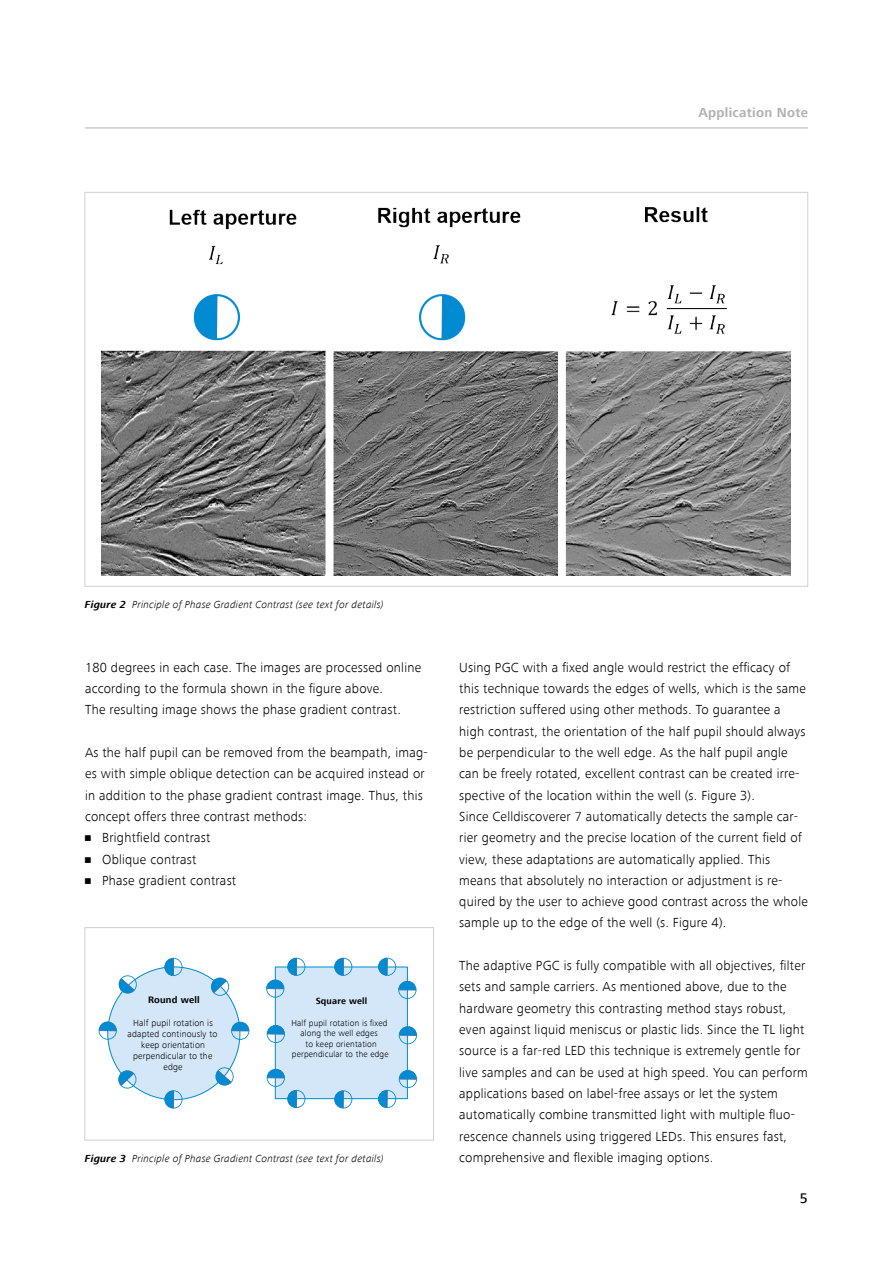
<style>
.page{position:relative;width:893px;height:1263px;background:#fff}
.page>*{position:absolute;margin:0;border:0;box-sizing:border-box;transform-origin:0 0}
.t1{font:500 14.25px "ZEISS Frutiger Next W1 G";color:#000}
.t2{font:300 13.5px/21.3px "ZEISS Frutiger Next W1 G";letter-spacing:.02em;color:#000}
.t3{font:700 13.5px "ZEISS Frutiger Next W1 G";letter-spacing:.02em;color:#b3b2b2}
.t4{font:italic 300 10.5px "ZEISS Frutiger Next W1 G";letter-spacing:.02em;color:#000}
.t5{font:700 9.6px "ZEISS Frutiger Next W1 G";letter-spacing:.02em;color:#000}
.t6{font:300 9.15px/11.1px "ZEISS Frutiger Next W1 G";letter-spacing:.02em;color:#000;text-align:center}
.t7{font:700 9.15px "ZEISS Frutiger Next W1 G";letter-spacing:.02em;color:#000}
.t8{font:300 8.85px/10.5px "ZEISS Frutiger Next W1 G";letter-spacing:.02em;color:#000;text-align:center}
.s1{font-weight:700}
</style>
<div class="page">
<hr style="left:85px;top:128px;width:723px;height:1px;background:#b3b2b2">
<img style="left:102px;top:207px;width:689px;height:369px">
<div style="left:275px;top:967px;width:132px;height:132px;background:#d4e7f8"></div>
<div style="left:275px;top:967px;width:133px;height:132px;border:1px solid #008bd2"></div>
<svg style="left:334px;top:958px;width:18px;height:18px"></svg>
<svg style="left:378px;top:958px;width:38px;height:41px"></svg>
<svg style="left:399px;top:1026px;width:18px;height:18px"></svg>
<svg style="left:266px;top:958px;width:39px;height:40px"></svg>
<svg style="left:267px;top:1025px;width:18px;height:18px"></svg>
<svg style="left:267px;top:1069px;width:38px;height:39px"></svg>
<svg style="left:378px;top:1070px;width:39px;height:38px"></svg>
<svg style="left:334px;top:1090px;width:18px;height:18px"></svg>
<div style="left:108px;top:967px;width:132px;height:133px;background:#d4e7f8;border-radius:50%"></div>
<svg style="left:99px;top:1021px;width:18px;height:19px"></svg>
<svg style="left:231px;top:1022px;width:18px;height:18px"></svg>
<svg style="left:164px;top:958px;width:18px;height:18px"></svg>
<svg style="left:214px;top:1067px;width:20px;height:19px"></svg>
<svg style="left:164px;top:1090px;width:18px;height:18px"></svg>
<svg style="left:118px;top:975px;width:20px;height:19px"></svg>
<svg style="left:118px;top:1070px;width:19px;height:18px"></svg>
<svg style="left:210px;top:977px;width:20px;height:19px"></svg>
<div style="left:85px;top:927px;width:349px;height:213px;border:1px solid #d0d0d0"></div>
<p class="t3" style="left:699px;top:105px;width:111px">Application Note</p>
<p class="t4" style="left:85px;top:598px;width:300px"><span class="s1">Figure 2</span> Principle of Phase Gradient Contrast (see text for details)</p>
<p class="t2" style="left:85px;top:657px;width:338px">180 degrees in each case. The images are processed online according to the formula shown in the figure above.<br>The resulting image shows the phase gradient contrast.</p>
<p class="t2" style="left:85px;top:742px;width:344px">As the half pupil can be removed from the beampath, imag&shy;es with simple oblique detection can be acquired instead or in addition to the phase gradient contrast image. Thus, this concept offers three contrast methods:</p>
<p class="t2" style="left:85px;top:827px;width:127px">• Brightfield contrast</p>
<p class="t2" style="left:85px;top:848px;width:113px">• Oblique contrast</p>
<p class="t2" style="left:85px;top:870px;width:153px">• Phase gradient contrast</p>
<p class="t5" style="left:148px;top:995px;width:53px">Round well</p>
<p class="t6" style="left:128px;top:1017px;width:91px">Half pupil rotation is adapted continously to keep orientation perpendicular to the edge</p>
<p class="t7" style="left:316px;top:996px;width:53px">Square well</p>
<p class="t8" style="left:291px;top:1017px;width:99px">Half pupil rotation is fixed along the well edges<br>to keep orientation perpendicular to the edge</p>
<p class="t4" style="left:85px;top:1152px;width:300px"><span class="s1">Figure 3</span> Principle of Phase Gradient Contrast (see text for details)</p>
<p class="t2" style="left:459px;top:657px;width:350px">Using PGC with a fixed angle would restrict the efficacy of this technique towards the edges of wells, which is the same restriction suffered using other methods. To guarantee a high contrast, the orientation of the half pupil should always be perpendicular to the well edge. As the half pupil angle can be freely rotated, excellent contrast can be created irre&shy;spective of the location within the well (s. Figure 3).<br>Since Celldiscoverer 7 automatically detects the sample car&shy;rier geometry and the precise location of the current field of view, these adaptations are automatically applied. This means that absolutely no interaction or adjustment is re&shy;quired by the user to achieve good contrast across the whole sample up to the edge of the well (s. Figure 4).</p>
<p class="t2" style="left:459px;top:955px;width:350px">The adaptive PGC is fully compatible with all objectives, filter sets and sample carriers. As mentioned above, due to the hardware geometry this contrasting method stays robust, even against liquid meniscus or plastic lids. Since the TL light source is a far-red LED this technique is extremely gentle for live samples and can be used at high speed. You can perform applications based on label-free assays or let the system automatically combine transmitted light with multiple fluo&shy;rescence channels using triggered LEDs. This ensures fast, comprehensive and flexible imaging options.</p>
<p class="t1" style="left:800px;top:1190px;width:10px">5</p>
</div>
